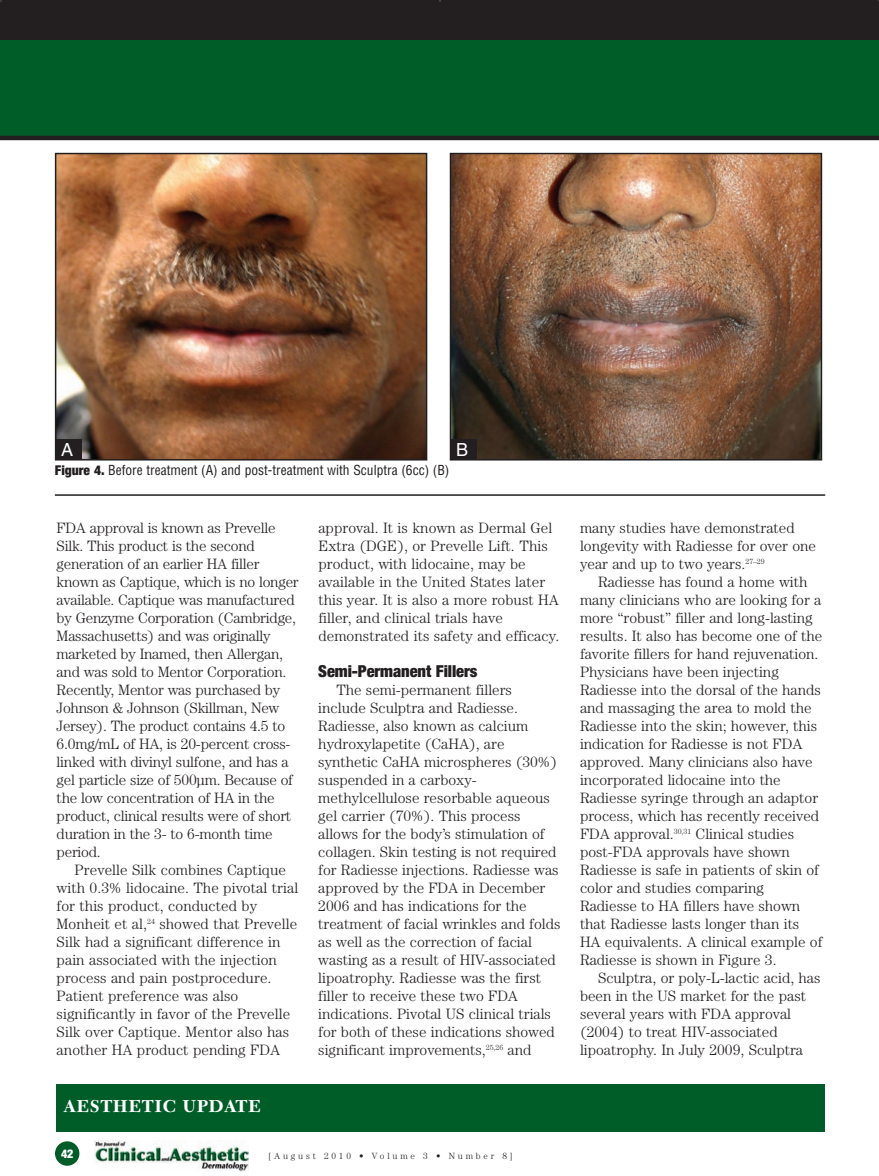
<style>
.page{position:relative;width:879px;height:1176px;background:#fff}
.page>*{position:absolute;margin:0;border:0;box-sizing:border-box;transform-origin:0 0}
.t1{font:700 18px "New Caledonia";letter-spacing:.03em;color:#fff}
.t2{font:18px "Helvetica";color:#fff}
.t3{font:900 condensed 16.5px "Helvetica Neue LT Std";letter-spacing:-.005em;color:#231f20}
.t4{font:300 15px/18px "Century Std";color:#231f20}
.t5{font:condensed 13.5px "Helvetica";color:#231f20}
.t6{font:900 condensed 12px "Helvetica Neue LT Std";color:#fff}
.t7{font:300 9px "Century Std";letter-spacing:.31em;color:#231f20}
.s1{font-family:"Helvetica Neue LT Std";font-weight:900}
</style>
<div class="page">
<div style="left:55px;top:1140px;width:24px;height:25px;background:#005d28;border-radius:50%"></div>
<img style="left:94px;top:1140px;width:155px;height:31px">
<div style="left:0;top:38px;width:878px;height:100px;background:#005d28"></div>
<hr style="left:0;top:136px;width:878px;height:4px;background:#231f20">
<div style="left:0;top:0;width:878px;height:40px;background:#231f20"></div>
<div style="left:56px;top:1084px;width:768px;height:47px;background:#005d28"></div>
<img style="left:58px;top:156px;width:366px;height:301px">
<div style="left:55px;top:153px;width:372px;height:307px;border:2px solid #231f20"></div>
<div style="left:55px;top:439px;width:27px;height:21px;background:#231f20"></div>
<img style="left:452px;top:156px;width:366px;height:301px">
<div style="left:449px;top:153px;width:372px;height:307px;border:2px solid #231f20"></div>
<div style="left:450px;top:439px;width:26px;height:21px;background:#231f20"></div>
<hr style="left:55px;top:494px;width:769px;height:1px;background:#231f20">
<p class="t2" style="left:61px;top:443px;width:14px">A</p>
<p class="t2" style="left:456px;top:443px;width:14px">B</p>
<p class="t5" style="left:55px;top:465px;width:396px"><span class="s1">Figure 4.</span> Before treatment (A) and post-treatment with Sculptra (6cc) (B)</p>
<p class="t4" style="left:57px;top:520px;width:243px">FDA approval is known as Prevelle Silk. This product is the second generation of an earlier HA filler known as Captique, which is no longer available. Captique was manufactured by Genzyme Corporation (Cambridge, Massachusetts) and was originally marketed by Inamed, then Allergan, and was sold to Mentor Corporation.<br>Recently, Mentor was purchased by Johnson &amp; Johnson (Skillman, New Jersey). The product contains 4.5 to 6.0mg/mL of HA, is 20-percent cross&shy;linked with divinyl sulfone, and has a gel particle size of 500μm. Because of the low concentration of HA in the product, clinical results were of short duration in the 3- to 6-month time period.</p>
<p class="t4" style="left:57px;top:862px;width:243px;text-indent:18px">Prevelle Silk combines Captique with 0.3% lidocaine. The pivotal trial for this product, conducted by Monheit et al,<sup>24</sup> showed that Prevelle Silk had a significant difference in pain associated with the injection process and pain postprocedure.<br>Patient preference was also significantly in favor of the Prevelle Silk over Captique. Mentor also has another HA product pending FDA</p>
<p class="t1" style="left:64px;top:1098px;width:199px">AESTHETIC UPDATE</p>
<p class="t4" style="left:318px;top:520px;width:242px">approval. It is known as Dermal Gel Extra (DGE), or Prevelle Lift. This product, with lidocaine, may be available in the United States later this year. It is also a more robust HA filler, and clinical trials have demonstrated its safety and efficacy.</p>
<p class="t3" style="left:318px;top:665px;width:160px">Semi-Permanent Fillers</p>
<p class="t4" style="left:318px;top:682px;width:243px;text-indent:18px">The semi-permanent fillers include Sculptra and Radiesse.<br>Radiesse, also known as calcium hydroxylapetite (CaHA), are synthetic CaHA microspheres (30%) suspended in a carboxy&shy;methylcellulose resorbable aqueous gel carrier (70%). This process allows for the body’s stimulation of collagen. Skin testing is not required for Radiesse injections. Radiesse was approved by the FDA in December 2006 and has indications for the treatment of facial wrinkles and folds as well as the correction of facial wasting as a result of HIV-associated lipoatrophy. Radiesse was the first filler to receive these two FDA indications. Pivotal US clinical trials for both of these indications showed significant improvements,<sup>25,26</sup> and</p>
<p class="t6" style="left:61px;top:1148px;width:14px">42</p>
<p class="t7" style="left:268px;top:1152px;width:246px">[August 2010 • Volume 3 • Number 8]</p>
<p class="t4" style="left:579px;top:520px;width:237px">many studies have demonstrated longevity with Radiesse for over one year and up to two years.<sup>27–29</sup></p>
<p class="t4" style="left:579px;top:574px;width:244px;text-indent:18px">Radiesse has found a home with many clinicians who are looking for a more “robust” filler and long-lasting results. It also has become one of the favorite fillers for hand rejuvenation.<br>Physicians have been injecting Radiesse into the dorsal of the hands and massaging the area to mold the Radiesse into the skin; however, this indication for Radiesse is not FDA approved. Many clinicians also have incorporated lidocaine into the Radiesse syringe through an adaptor process, which has recently received FDA approval.<sup>30,31</sup> Clinical studies post-FDA approvals have shown Radiesse is safe in patients of skin of color and studies comparing Radiesse to HA fillers have shown that Radiesse lasts longer than its HA equivalents. A clinical example of Radiesse is shown in Figure 3.</p>
<p class="t4" style="left:579px;top:970px;width:242px;text-indent:18px">Sculptra, or poly-L-lactic acid, has been in the US market for the past several years with FDA approval (2004) to treat HIV-associated lipoatrophy. In July 2009, Sculptra</p>
</div>
